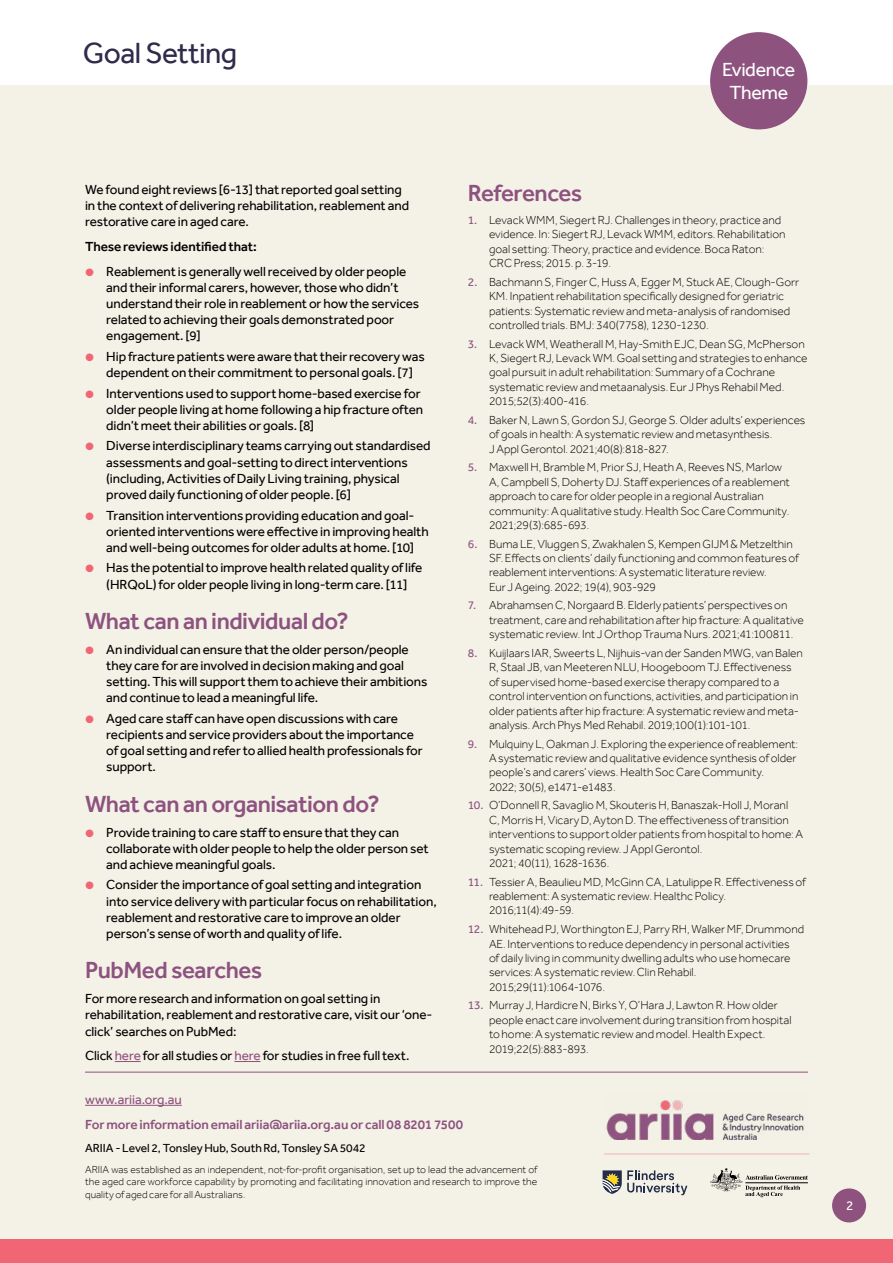
<style>
.page{position:relative;width:893px;height:1263px;background:#fff}
.page>*{position:absolute;margin:0;border:0;box-sizing:border-box;transform-origin:0 0}
.t1{font:30px "Effra";letter-spacing:-.02em;color:#302a4b}
.t2{font:500 24px "Effra";letter-spacing:-.02em;color:#8d527f}
.t3{font:19.5px/22.5px "Effra";letter-spacing:-.02em;color:#fff;text-align:center}
.t4{font:13.5px/16.2px "Effra";letter-spacing:-.005em;color:#000}
.t5{font:500 13.5px "Effra";letter-spacing:-.01em;color:#8d527f}
.t6{font:500 13.5px "Effra";letter-spacing:-.01em;color:#000}
.t7{font:13.5px "Effra";letter-spacing:-.005em;color:#8e527f}
.t8{font:13.5px "Effra";color:#fff}
.t9{font:300 12px/14.4px "Effra";letter-spacing:-.005em;color:#000}
.t10{font:12px "Effra";letter-spacing:-.005em;color:#000}
.t11{font:300 10.5px/12.6px "Effra";letter-spacing:.005em;color:#000;text-align:justify}
.s1{color:#f16674}
.s2{color:#8e527f}
.s3{font-weight:400;color:#8d527f}
</style>
<div class="page">
<div style="left:0;top:85px;width:893px;height:1178px;background:#f4f1e6"></div>
<div style="left:0;top:1239px;width:893px;height:24px;background:#f16674"></div>
<div style="left:710px;top:32px;width:97px;height:97px;background:#8e527f;border-radius:50%"></div>
<div style="left:832px;top:1188px;width:34px;height:34px;background:#8e527f;border-radius:50%"></div>
<svg style="left:115px;top:1061px;width:26px;height:1px"></svg>
<svg style="left:234px;top:1061px;width:26px;height:1px"></svg>
<hr style="left:85px;top:1105px;width:97px;height:1px;background:#8e527f">
<hr style="left:85px;top:1072px;width:723px;height:1px;background:#8e527f">
<hr style="left:604px;top:1154px;width:205px;height:1px;background:#edb4ba">
<img style="left:606px;top:1100px;width:198px;height:40px">
<svg style="left:603px;top:1170px;width:84px;height:25px"></svg>
<svg style="left:710px;top:1168px;width:98px;height:29px"></svg>
<h1 class="t1" style="left:83px;top:35px;width:156px">Goal Setting</h1>
<h3 class="t3" style="left:722px;top:58px;width:75px">Evidence<br>Theme</h3>
<p class="t4" style="left:85px;top:181px;width:326px">We found eight reviews [6-13] that reported goal setting in the context of delivering rehabilitation, reablement and restorative care in aged care.</p>
<p class="t6" style="left:85px;top:238px;width:173px">These reviews identified that:</p>
<p class="t4" style="left:106px;top:263px;width:315px;text-indent:-21px"><span class="s1">●</span> Reablement is generally well received by older people and their informal carers, however, those who didn’t understand their role in reablement or how the services related to achieving their goals demonstrated poor engagement. [9]</p>
<p class="t4" style="left:106px;top:348px;width:320px;text-indent:-21px"><span class="s1">●</span> Hip fracture patients were aware that their recovery was dependent on their commitment to personal goals. [7]</p>
<p class="t4" style="left:106px;top:385px;width:318px;text-indent:-21px"><span class="s1">●</span> Interventions used to support home-based exercise for older people living at home following a hip fracture often didn’t meet their abilities or goals. [8]</p>
<p class="t4" style="left:106px;top:438px;width:326px;text-indent:-21px"><span class="s1">●</span> Diverse interdisciplinary teams carrying out standardised assessments and goal-setting to direct interventions (including, Activities of Daily Living training, physical proved daily functioning of older people. [6]</p>
<p class="t4" style="left:106px;top:507px;width:324px;text-indent:-21px"><span class="s1">●</span> Transition interventions providing education and goal&shy;oriented interventions were effective in improving health and well-being outcomes for older adults at home. [10]</p>
<p class="t4" style="left:85px;top:560px;width:339px;text-align:center"><span class="s1">●</span> Has the potential to improve health related quality of life (HRQoL) for older people living in long-term care. [11]</p>
<h2 class="t2" style="left:85px;top:607px;width:265px">What can an individual do?</h2>
<p class="t4" style="left:106px;top:641px;width:323px;text-indent:-21px"><span class="s1">●</span> An individual can ensure that the older person/people they care for are involved in decision making and goal setting. This will support them to achieve their ambitions and continue to lead a meaningful life.</p>
<p class="t4" style="left:106px;top:710px;width:318px;text-indent:-21px"><span class="s1">●</span> Aged care staff can have open discussions with care recipients and service providers about the importance of goal setting and refer to allied health professionals for support.</p>
<h2 class="t2" style="left:85px;top:789px;width:296px">What can an organisation do?</h2>
<p class="t4" style="left:106px;top:824px;width:324px;text-indent:-21px"><span class="s1">●</span> Provide training to care staff to ensure that they can collaborate with older people to help the older person set and achieve meaningful goals.</p>
<p class="t4" style="left:106px;top:877px;width:332px;text-indent:-21px"><span class="s1">●</span> Consider the importance of goal setting and integration into service delivery with particular focus on rehabilitation, reablement and restorative care to improve an older person’s sense of worth and quality of life.</p>
<h2 class="t2" style="left:85px;top:956px;width:179px">PubMed searches</h2>
<p class="t4" style="left:85px;top:990px;width:349px">For more research and information on goal setting in rehabilitation, reablement and restorative care, visit our ‘one&shy;click’ searches on PubMed:</p>
<p class="t4" style="left:85px;top:1047px;width:326px">Click <span class="s2">here</span> for all studies or <span class="s2">here</span> for studies in free full text.</p>
<h2 class="t2" style="left:468px;top:179px;width:116px">References</h2>
<p class="t9" style="left:489px;top:213px;width:298px;text-indent:-21px"><span class="s3">1.</span> Levack WMM, Siegert RJ. Challenges in theory, practice and evidence. In: Siegert RJ, Levack WMM, editors. Rehabilitation goal setting: Theory, practice and evidence. Boca Raton:<br>CRC Press; 2015. p. 3-19.</p>
<p class="t9" style="left:489px;top:274px;width:312px;text-indent:-21px"><span class="s3">2.</span> Bachmann S, Finger C, Huss A, Egger M, Stuck AE, Clough-Gorr KM. Inpatient rehabilitation specifically designed for geriatric patients: Systematic review and meta-analysis of randomised controlled trials. BMJ: 340(7758), 1230-1230.</p>
<p class="t9" style="left:489px;top:336px;width:320px;text-indent:-21px"><span class="s3">3.</span> Levack WM, Weatherall M, Hay-Smith EJC, Dean SG, McPherson K, Siegert RJ, Levack WM. Goal setting and strategies to enhance goal pursuit in adult rehabilitation: Summary of a Cochrane systematic review and metaanalysis. Eur J Phys Rehabil Med.<br>2015;52(3):400-416.</p>
<p class="t9" style="left:489px;top:412px;width:318px;text-indent:-21px"><span class="s3">4.</span> Baker N, Lawn S, Gordon SJ, George S. Older adults’ experiences of goals in health: A systematic review and metasynthesis.<br>J Appl Gerontol. 2021;40(8):818-827.</p>
<p class="t9" style="left:489px;top:460px;width:302px;text-indent:-21px"><span class="s3">5.</span> Maxwell H, Bramble M, Prior SJ, Heath A, Reeves NS, Marlow A, Campbell S, Doherty DJ. Staff experiences of a reablement approach to care for older people in a regional Australian community: A qualitative study. Health Soc Care Community.<br>2021;29(3):685-693.</p>
<p class="t9" style="left:489px;top:536px;width:311px;text-indent:-21px"><span class="s3">6.</span> Buma LE, Vluggen S, Zwakhalen S, Kempen GIJM &amp; Metzelthin SF. Effects on clients’ daily functioning and common features of reablement interventions: A systematic literature review.<br>Eur J Ageing. 2022; 19(4), 903-929</p>
<p class="t9" style="left:489px;top:598px;width:316px;text-indent:-21px"><span class="s3">7.</span> Abrahamsen C, Norgaard B. Elderly patients’ perspectives on treatment, care and rehabilitation after hip fracture: A qualitative systematic review. Int J Orthop Trauma Nurs. 2021;41:100811.</p>
<p class="t9" style="left:489px;top:645px;width:315px;text-indent:-21px"><span class="s3">8.</span> Kuijlaars IAR, Sweerts L, Nijhuis-van der Sanden MWG, van Balen R, Staal JB, van Meeteren NLU, Hoogeboom TJ. Effectiveness of supervised home-based exercise therapy compared to a control intervention on functions, activities, and participation in older patients after hip fracture: A systematic review and meta&shy;analysis. Arch Phys Med Rehabil. 2019;100(1):101-101.</p>
<p class="t9" style="left:489px;top:736px;width:311px;text-indent:-21px"><span class="s3">9.</span> Mulquiny L, Oakman J. Exploring the experience of reablement:<br>A systematic review and qualitative evidence synthesis of older people’s and carers’ views. Health Soc Care Community.<br>2022; 30(5), e1471-e1483.</p>
<p class="t9" style="left:489px;top:798px;width:316px;text-indent:-21px"><span class="s3">10.</span> O’Donnell R, Savaglio M, Skouteris H, Banaszak-Holl J, Moranl<br>C, Morris H, Vicary D, Ayton D. The effectiveness of transition interventions to support older patients from hospital to home: A systematic scoping review. J Appl Gerontol.<br>2021; 40(11), 1628-1636.</p>
<p class="t9" style="left:489px;top:874px;width:318px;text-indent:-21px"><span class="s3">11.</span> Tessier A, Beaulieu MD, McGinn CA, Latulippe R. Effectiveness of reablement: A systematic review. Healthc Policy.<br>2016;11(4):49-59.</p>
<p class="t9" style="left:489px;top:922px;width:317px;text-indent:-21px"><span class="s3">12.</span> Whitehead PJ, Worthington EJ, Parry RH, Walker MF, Drummond AE. Interventions to reduce dependency in personal activities<br>of daily living in community dwelling adults who use homecare services: A systematic review. Clin Rehabil.<br>2015;29(11):1064-1076.</p>
<p class="t9" style="left:489px;top:998px;width:304px;text-indent:-21px"><span class="s3">13.</span> Murray J, Hardicre N, Birks Y, O’Hara J, Lawton R. How older people enact care involvement during transition from hospital to home: A systematic review and model. Health Expect.<br>2019;22(5):883-893.</p>
<p class="t7" style="left:85px;top:1091px;width:98px">www.ariia.org.au</p>
<p class="t5" style="left:85px;top:1116px;width:379px">For more information email ariia@ariia.org.au or call 08 8201 7500</p>
<p class="t10" style="left:85px;top:1140px;width:282px">ARIIA - Level 2, Tonsley Hub, South Rd, Tonsley SA 5042</p>
<p class="t11" style="left:85px;top:1163px;width:454px">ARIIA was established as an independent, not-for-profit organisation, set up to lead the advancement of the aged care workforce capability by promoting and facilitating innovation and research to improve the quality of aged care for all Australians.</p>
<p class="t8" style="left:846px;top:1197px;width:9px">2</p>
</div>
